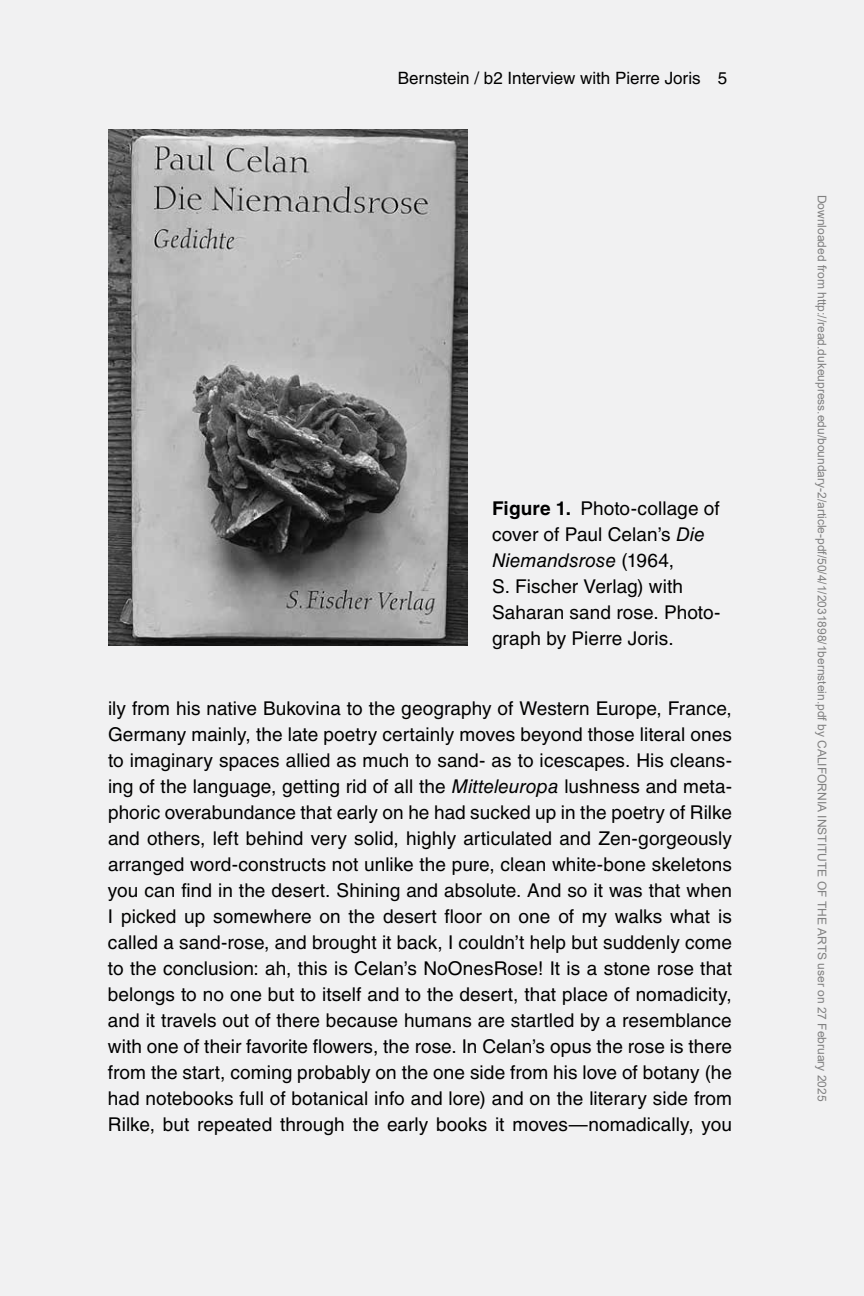
<style>
.page{position:relative;width:864px;height:1296px;background:#f1f1f2}
.page>*{position:absolute;margin:0;border:0;box-sizing:border-box;transform-origin:0 0}
.t1{font:19px/26px "Helvetica LT Std";letter-spacing:.005em;color:#000;text-align:justify}
.t2{font:17px "Helvetica LT Std";color:#000}
.t3{font:12px "Arial";color:#808080}
.s1{font-weight:700}
.s2{font-style:italic}
</style>
<div class="page">
<img style="left:108px;top:130px;width:360px;height:515px">
<p class="t2" style="left:398px;top:68px;width:331px">Bernstein / b2 Interview with Pierre Joris 5</p>
<p class="t1" style="left:492px;top:496px;width:230px;text-align:left"><span class="s1">Figure 1.</span> Photo-collage of cover of Paul Celan’s <span class="s2">Die<br>Niemandsrose</span> (1964,<br>S. Fischer Verlag) with<br>Saharan sand rose. Photo&shy;graph by Pierre Joris.</p>
<p class="t1" style="left:108px;top:695px;width:626px">ily from his native Bukovina to the geography of Western Europe, France, Germany mainly, the late poetry certainly moves beyond those literal ones to imaginary spaces allied as much to sand- as to icescapes. His cleans&shy;ing of the language, getting rid of all the <span class="s2">Mitteleuropa</span> lushness and meta&shy;phoric overabundance that early on he had sucked up in the poetry of Rilke and others, left behind very solid, highly articulated and Zen-gorgeously arranged word-constructs not unlike the pure, clean white-bone skeletons you can find in the desert. Shining and absolute. And so it was that when I picked up somewhere on the desert floor on one of my walks what is called a sand-rose, and brought it back, I couldn’t help but suddenly come to the conclusion: ah, this is Celan’s NoOnesRose! It is a stone rose that belongs to no one but to itself and to the desert, that place of nomadicity, and it travels out of there because humans are startled by a resemblance with one of their favorite flowers, the rose. In Celan’s opus the rose is there from the start, coming probably on the one side from his love of botany (he had notebooks full of botanical info and lore) and on the literary side from Rilke, but repeated through the early books it moves—nomadically, you</p>
<p class="t3" style="left:827px;top:195px;width:908px;rotate:90deg">Downloaded from http://read.dukeupress.edu/boundary-2/article-pdf/50/4/1/2031898/1bernstein.pdf by CALIFORNIA INSTITUTE OF THE ARTS user on 27 February 2025</p>
</div>
